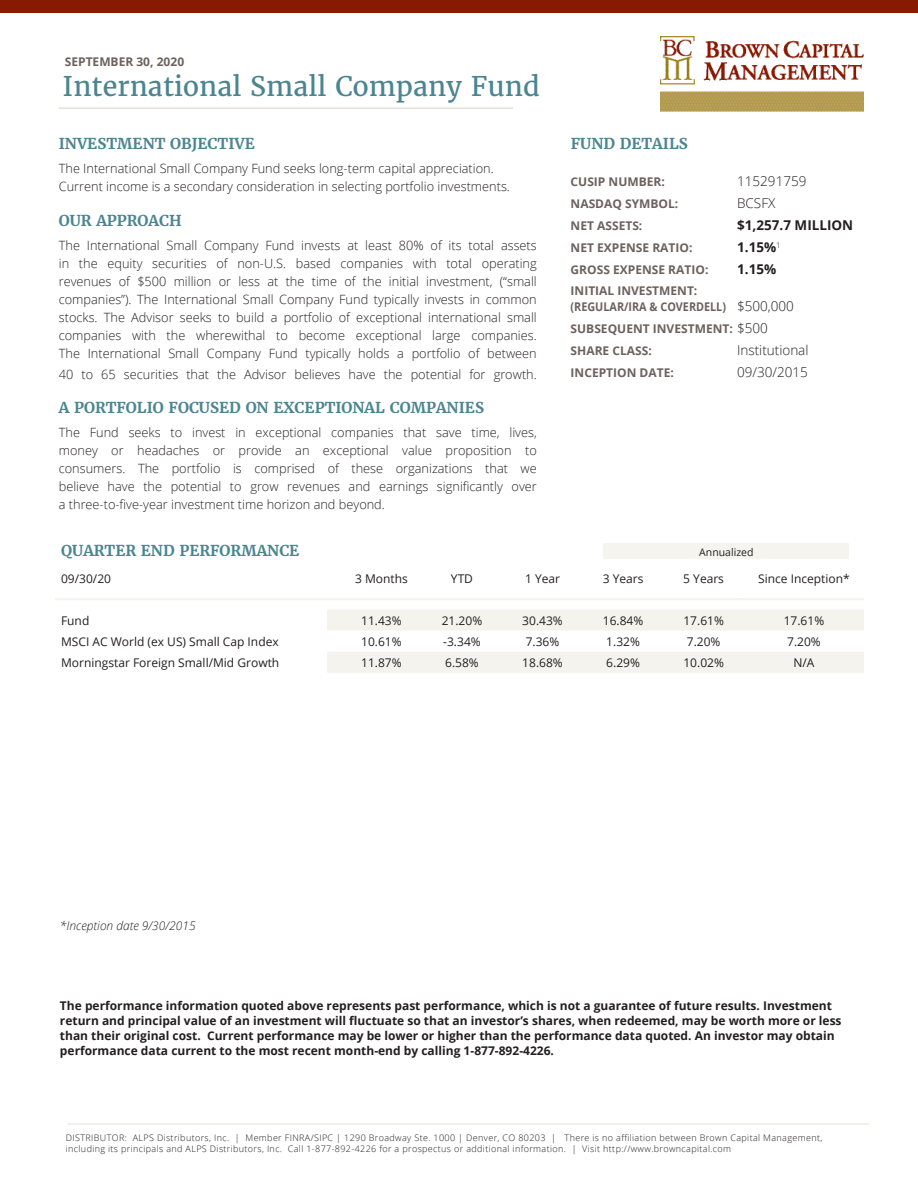
<style>
.page{position:relative;width:918px;height:1188px;background:#fff}
.page>*{position:absolute;margin:0;border:0;box-sizing:border-box;transform-origin:0 0}
.t1{font:27px "Merriweather";color:#4b8590}
.t2{font:700 15px "Merriweather";color:#4b8590}
.t3{font:300 13.5px "Open Sans";color:#231f20}
.t4{font:700 13.5px "Open Sans";color:#231f20}
.t5{font:300 12.75px/18px "Open Sans";color:#231f20;text-align:justify}
.t6{font:700 12px/15px "Open Sans";color:#231f20}
.t7{font:12px "Open Sans";color:#231f20}
.t8{font:700 12px/16.2px "Open Sans";color:#6c615d}
.t9{font:italic 300 12px "Open Sans";color:#231f20}
.t10{font:10.5px "Open Sans";color:#231f20}
.t11{font:300 9px "Open Sans";letter-spacing:.04em;color:#231f20}
.s1{font-weight:300;font-size:13.5px;color:#231f20}
.s2{font-weight:700;font-size:12px;color:#6c615d}
</style>
<div class="page">
<hr style="left:67px;top:1124px;width:802px;height:1px;background:#c7bd9f">
<div style="left:0;top:0;width:918px;height:13px;background:#891a02"></div>
<hr style="left:59px;top:107px;width:454px;height:2px;background:#c7bd9f">
<svg style="left:327px;top:609px;width:537px;height:64px"></svg>
<svg style="left:55px;top:558px;width:549px;height:42px"></svg>
<hr style="left:341px;top:598px;width:81px;height:2px;background:#f5f3ed">
<hr style="left:422px;top:598px;width:80px;height:2px;background:#f5f3ed">
<hr style="left:502px;top:598px;width:81px;height:2px;background:#f5f3ed">
<hr style="left:583px;top:598px;width:80px;height:2px;background:#f5f3ed">
<hr style="left:663px;top:598px;width:81px;height:2px;background:#f5f3ed">
<hr style="left:744px;top:598px;width:120px;height:2px;background:#f5f3ed">
<img style="left:661px;top:37px;width:203px;height:75px">
<div style="left:604px;top:543px;width:245px;height:16px;background:#f6f4ef"></div>
<p class="t8" style="left:65px;top:53px;width:121px">September 30, 2020</p>
<p class="t1" style="left:63px;top:69px;width:479px">International Small Company Fund</p>
<p class="t2" style="left:59px;top:134px;width:198px">INVESTMENT OBJECTIVE</p>
<p class="t5" style="left:59px;top:159px;width:453px">The International Small Company Fund seeks long-term capital appreciation.<br>Current income is a secondary consideration in selecting portfolio investments.</p>
<p class="t2" style="left:59px;top:211px;width:124px">OUR APPROACH</p>
<p class="t5" style="left:59px;top:236px;width:480px">The International Small Company Fund invests at least 80% of its total assets in the equity securities of non-U.S. based companies with total operating revenues of $500 million or less at the time of the initial investment, (“small companies”). The International Small Company Fund typically invests in common stocks. The Advisor seeks to build a portfolio of exceptional international small companies with the wherewithal to become exceptional large companies.<br>The International Small Company Fund typically holds a portfolio of between</p>
<p class="t5" style="left:59px;top:365px;width:480px">40 to 65 securities that the Advisor believes have the potential for growth.</p>
<p class="t2" style="left:59px;top:398px;width:427px">A PORTFOLIO FOCUSED ON EXCEPTIONAL COMPANIES</p>
<p class="t5" style="left:59px;top:423px;width:480px">The Fund seeks to invest in exceptional companies that save time, lives, money or headaches or provide an exceptional value proposition to consumers. The portfolio is comprised of these organizations that we believe have the potential to grow revenues and earnings significantly over a three-to-five-year investment time horizon and beyond.</p>
<p class="t2" style="left:571px;top:134px;width:119px">FUND DETAILS</p>
<p class="t8" style="left:571px;top:173px;width:67px">CUSIP NUMBER</p>
<p class="t8" style="left:661px;top:173px;width:5px">:</p>
<p class="t3" style="left:737px;top:172px;width:71px">115291759</p>
<p class="t8" style="left:571px;top:195px;width:109px">NASDAQ SYMBOL:</p>
<p class="t3" style="left:737px;top:194px;width:40px">BCSFX</p>
<p class="t8" style="left:571px;top:217px;width:73px">NET ASSETS:</p>
<p class="t4" style="left:737px;top:216px;width:118px">$1,257.7 M ILLION</p>
<p class="t8" style="left:571px;top:240px;width:123px">NET EXPENSE RATIO:</p>
<p class="t4" style="left:737px;top:238px;width:45px">1.15%<sup>1</sup></p>
<p class="t8" style="left:571px;top:262px;width:139px">GROSS EXPE NSE RATIO:</p>
<p class="t4" style="left:737px;top:260px;width:41px">1.15%</p>
<p class="t8" style="left:571px;top:282px;width:91px">INITIAL INVESTME</p>
<p class="t8" style="left:571px;top:282px;width:225px;text-indent:107px">NT:<br>(REGULAR/IRA &amp; COVERDELL) <span class="s1">$500,000</span></p>
<p class="t8" style="left:571px;top:320px;width:127px">SUBSEQUENT INVESTME</p>
<p class="t3" style="left:713px;top:319px;width:57px"><span class="s2">NT:</span> $500</p>
<p class="t8" style="left:571px;top:343px;width:83px">SHARE CLASS:</p>
<p class="t3" style="left:737px;top:341px;width:73px">Institutional</p>
<p class="t8" style="left:571px;top:365px;width:105px">INCEPTION DATE:</p>
<p class="t3" style="left:737px;top:363px;width:72px">09/30/2015</p>
<p class="t2" style="left:61px;top:541px;width:240px">QUARTER END PERFORMANCE</p>
<p class="t7" style="left:61px;top:571px;width:51px">09/30/20</p>
<p class="t7" style="left:355px;top:571px;width:54px">3 Months</p>
<p class="t7" style="left:451px;top:571px;width:24px">YTD</p>
<p class="t7" style="left:525px;top:571px;width:37px">1 Year</p>
<p class="t7" style="left:603px;top:571px;width:42px">3 Years</p>
<p class="t7" style="left:683px;top:571px;width:42px">5 Years</p>
<p class="t7" style="left:758px;top:571px;width:93px">Since Inception*</p>
<p class="t7" style="left:61px;top:612px;width:30px">Fund</p>
<p class="t7" style="left:361px;top:612px;width:42px">11.43%</p>
<p class="t7" style="left:442px;top:612px;width:42px">21.20%</p>
<p class="t7" style="left:522px;top:612px;width:42px">30.43%</p>
<p class="t7" style="left:603px;top:612px;width:42px">16.84%</p>
<p class="t7" style="left:683px;top:612px;width:42px">17.61%</p>
<p class="t7" style="left:784px;top:612px;width:42px">17.61%</p>
<p class="t7" style="left:61px;top:633px;width:219px">MSCI AC World (ex US) Small Cap Index</p>
<p class="t7" style="left:361px;top:633px;width:42px">10.61%</p>
<p class="t7" style="left:443px;top:633px;width:39px">-3.34%</p>
<p class="t7" style="left:526px;top:633px;width:35px">7.36%</p>
<p class="t7" style="left:606px;top:633px;width:35px">1.32%</p>
<p class="t7" style="left:687px;top:633px;width:35px">7.20%</p>
<p class="t7" style="left:787px;top:633px;width:35px">7.20%</p>
<p class="t7" style="left:61px;top:654px;width:220px">Morningstar Foreign Small/Mid Growth</p>
<p class="t7" style="left:361px;top:654px;width:42px">11.87%</p>
<p class="t7" style="left:445px;top:654px;width:35px">6.58%</p>
<p class="t7" style="left:522px;top:654px;width:42px">18.68%</p>
<p class="t7" style="left:606px;top:654px;width:35px">6.29%</p>
<p class="t7" style="left:683px;top:654px;width:42px">10.02%</p>
<p class="t7" style="left:793px;top:654px;width:23px">N/A</p>
<p class="t10" style="left:699px;top:545px;width:56px">Annualized</p>
<p class="t9" style="left:60px;top:917px;width:137px">*Inception date 9/30/2015</p>
<p class="t6" style="left:60px;top:998px;width:783px">The performance information quoted above represents past performance, which is not a guarantee of future results. Investment return and principal value of an investment will fluctuate so that an investor’s shares, when redeemed, may be worth more or less than their original cost. Current performance may be lower or higher than the performance data quoted. An investor may obtain performance data current to the most recent month-end by calling 1-877-892-4226.</p>
<p class="t11" style="left:66px;top:1132px;width:758px">DISTRIBUTOR: ALPS Distributors, Inc. | Member FINRA/SIPC | 1290 Broadway Ste. 1000 | Denver, CO 80203 | There is no affiliation between Brown Capital Management,</p>
<p class="t11" style="left:66px;top:1143px;width:667px">including its principals and ALPS Distributors, Inc. Call 1-877-892-4226 for a prospectus or additional information. | Visit http://www.browncapital.com</p>
</div>
